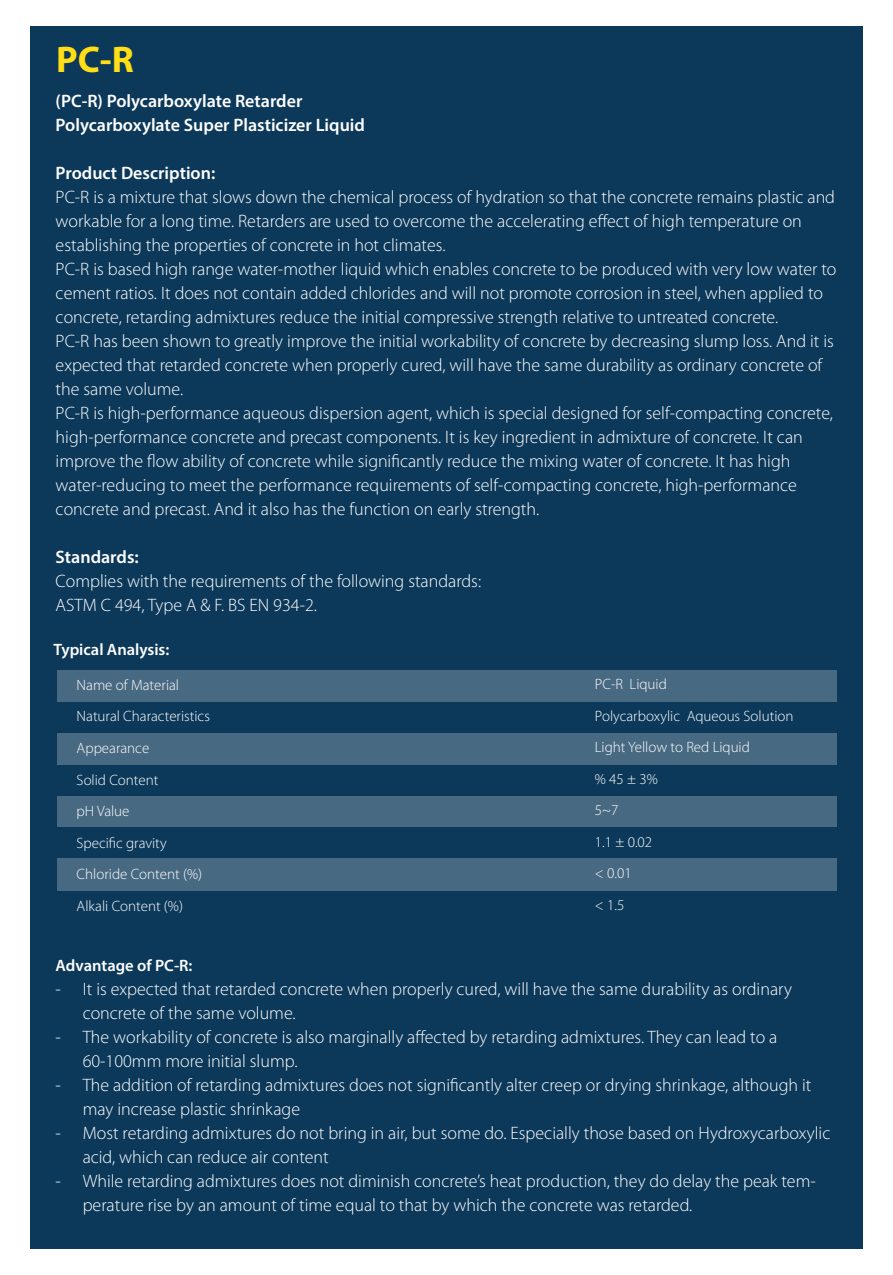
<style>
.page{position:relative;width:893px;height:1275px;background:#fff}
.page>*{position:absolute;margin:0;border:0;box-sizing:border-box;transform-origin:0 0}
.t1{font:700 37.2px "Myriad Pro";color:#ffdd17}
.t2{font:300 18px/24px "Myriad Pro";color:#fff}
.t3{font:600 18px/24px "Myriad Pro";color:#fff}
.t4{font:600 16.5px "Myriad Pro";color:#fff}
.t5{font:300 15px/31.5px "Myriad Pro";color:#fff}
</style>
<div class="page">
<div style="left:30px;top:26px;width:833px;height:1222px;background:#0c395a"></div>
<div style="left:58px;top:670px;width:779px;height:220px;background:#486982"></div>
<div style="left:58px;top:702px;width:781px;height:31px;background:#0c395a"></div>
<div style="left:58px;top:765px;width:781px;height:31px;background:#0c395a"></div>
<div style="left:58px;top:827px;width:781px;height:31px;background:#0c395a"></div>
<h1 class="t1" style="left:56px;top:35px;width:79px">PC-R</h1>
<p class="t3" style="left:56px;top:88px;width:311px">(PC-R) Polycarboxylate Retarder<br>Polycarboxylate Super Plasticizer Liquid</p>
<p class="t3" style="left:56px;top:160px;width:161px">Product Description:</p>
<p class="t2" style="left:56px;top:185px;width:782px">PC-R is a mixture that slows down the chemical process of hydration so that the concrete remains plastic and workable for a long time. Retarders are used to overcome the accelerating effect of high temperature on establishing the properties of concrete in hot climates.<br>PC-R is based high range water-mother liquid which enables concrete to be produced with very low water to cement ratios. It does not contain added chlorides and will not promote corrosion in steel, when applied to concrete, retarding admixtures reduce the initial compressive strength relative to untreated concrete.<br>PC-R has been shown to greatly improve the initial workability of concrete by decreasing slump loss. And it is expected that retarded concrete when properly cured, will have the same durability as ordinary concrete of the same volume.<br>PC-R is high-performance aqueous dispersion agent, which is special designed for self-compacting concrete, high-performance concrete and precast components. It is key ingredient in admixture of concrete. It can improve the flow ability of concrete while significantly reduce the mixing water of concrete. It has high water-reducing to meet the performance requirements of self-compacting concrete, high-performance concrete and precast. And it also has the function on early strength.</p>
<p class="t3" style="left:56px;top:544px;width:85px">Standards:</p>
<p class="t2" style="left:56px;top:569px;width:427px">Complies with the requirements of the following standards:<br>ASTM C 494, Type A &amp; F. BS EN 934-2.</p>
<p class="t4" style="left:54px;top:639px;width:117px">Typical Analysis:</p>
<p class="t5" style="left:77px;top:669px;width:135px">Name of Material<br>Natural Characteristics<br>Appearance<br>Solid Content<br>pH Value<br>Specific gravity<br>Chloride Content (%)<br>Alkali Content (%)</p>
<p class="t5" style="left:595px;top:668px;width:200px">PC-R Liquid<br>Polycarboxylic Aqueous Solution<br>Light Yellow to Red Liquid<br>% 45 ± 3%<br>5~7<br>1.1 ± 0.02<br>&lt; 0.01<br>&lt; 1.5</p>
<p class="t4" style="left:56px;top:954px;width:138px">Advantage of PC-R:</p>
<p class="t2" style="left:83px;top:976px;width:711px;text-indent:-27px">- It is expected that retarded concrete when properly cured, will have the same durability as ordinary concrete of the same volume.</p>
<p class="t2" style="left:83px;top:1024px;width:696px;text-indent:-27px">- The workability of concrete is also marginally affected by retarding admixtures. They can lead to a<br>60-100mm more initial slump.</p>
<p class="t2" style="left:83px;top:1072px;width:730px;text-indent:-27px">- The addition of retarding admixtures does not significantly alter creep or drying shrinkage, although it may increase plastic shrinkage</p>
<p class="t2" style="left:83px;top:1120px;width:749px;text-indent:-27px">- Most retarding admixtures do not bring in air, but some do. Especially those based on Hydroxycarboxylic acid, which can reduce air content</p>
<p class="t2" style="left:83px;top:1168px;width:735px;text-indent:-27px">- While retarding admixtures does not diminish concrete’s heat production, they do delay the peak tem&shy;perature rise by an amount of time equal to that by which the concrete was retarded.</p>
</div>
